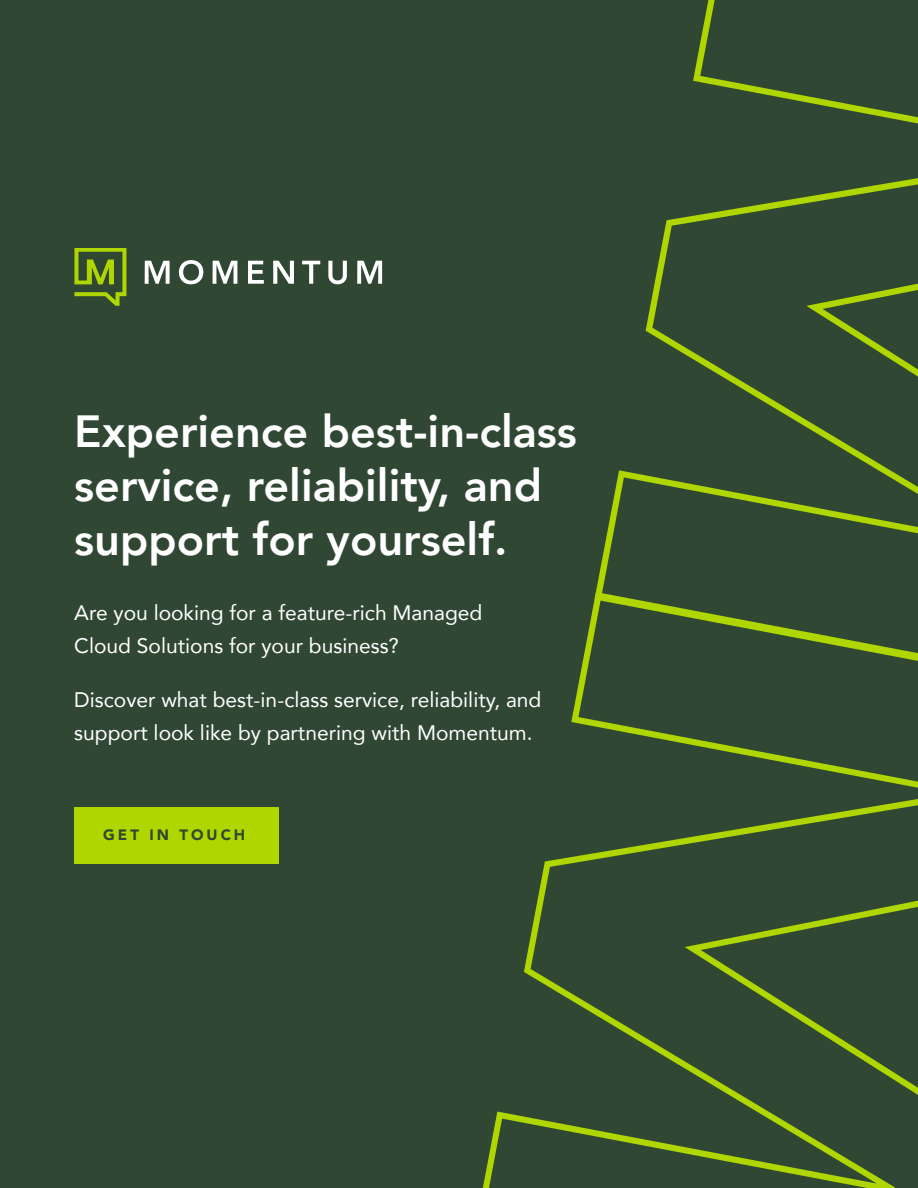
<style>
.page{position:relative;width:918px;height:1188px;background:#304733}
.page>*{position:absolute;margin:0;border:0;box-sizing:border-box;transform-origin:0 0}
.t1{font:800 45px/54px "Avenir";color:#fff}
.t2{font:21px/33px "Avenir";color:#fff}
.t3{font:900 15px "Avenir";letter-spacing:.2em;color:#304733}
</style>
<div class="page">
<svg style="left:596px;top:0;width:322px;height:592px"></svg>
<svg style="left:482px;top:592px;width:436px;height:596px"></svg>
<svg style="left:74px;top:248px;width:52px;height:57px"></svg>
<svg style="left:145px;top:260px;width:237px;height:24px"></svg>
<div style="left:74px;top:807px;width:205px;height:57px;background:#b0d600"></div>
<h1 class="t1" style="left:74px;top:404px;width:504px">Experience best-in-class service, reliability, and support for yourself.</h1>
<p class="t2" style="left:74px;top:596px;width:410px">Are you looking for a feature-rich Managed<br>Cloud Solutions for your business?</p>
<p class="t2" style="left:74px;top:682px;width:469px">Discover what best-in-class service, reliability, and support look like by partnering with Momentum.</p>
<p class="t3" style="left:103px;top:822px;width:144px">GET IN TOUCH</p>
</div>
